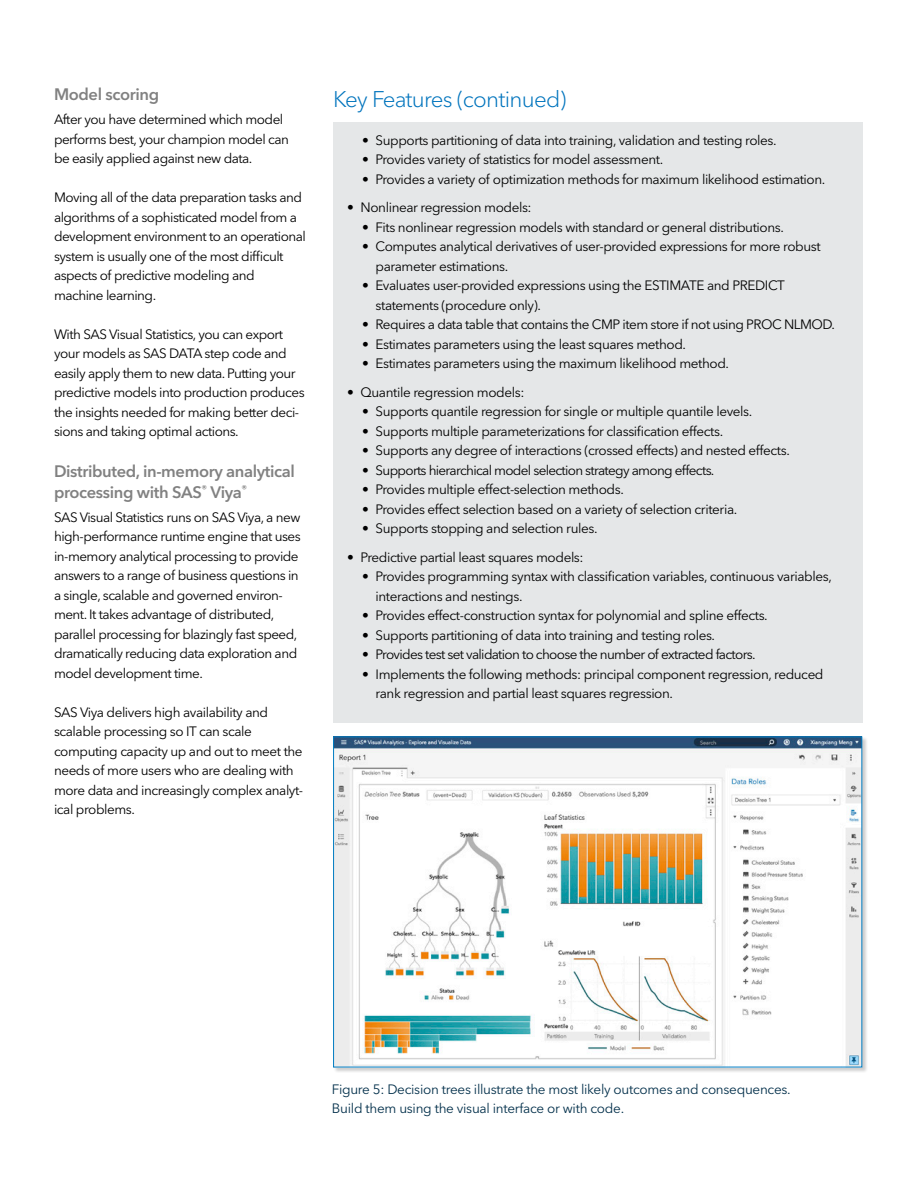
<style>
.page{position:relative;width:918px;height:1188px;background:#fff}
.page>*{position:absolute;margin:0;border:0;box-sizing:border-box;transform-origin:0 0}
.Subhead-1_Cobalt{font:300 22.5px "Avenir Next W1 G";letter-spacing:-.035em;color:#0074bd}
.Subhead-2_Slate{font:600 16.5px/21px "Avenir Next W1 G";letter-spacing:-.02em;color:#818181}
.Key_Feature_Bullet{font:13.5px/19.5px "Avenir Next W1 G";letter-spacing:-.03em;color:#000}
.Body{font:13.5px/19.5px "Avenir Next W1 G";letter-spacing:-.035em;color:#000}
.Key_Feature_Bullet-2{font:13.5px "Avenir Next W1 G";letter-spacing:-.05em;color:#000}
.Figure_Caption_-_col{font:13.5px/19.5px "Avenir Next W1 G";letter-spacing:-.02em;color:#03304b}
.Key_Feature_Bullets{font:13.5px "Avenir Next W1 G";letter-spacing:-.03em;color:#000}
</style>
<div class="page">
<div style="left:334px;top:123px;width:529px;height:600px;background:#e5e7e8"></div>
<div style="left:333px;top:736px;width:535px;height:337px;background:#000;opacity:.2"></div>
<img style="left:335px;top:738px;width:525px;height:327px">
<p class="Subhead-2_Slate" style="left:54px;top:84px;width:107px">Model scoring</p>
<p class="Body" style="left:54px;top:110px;width:237px">After you have determined which model performs best, your champion model can be easily applied against new data.</p>
<p class="Body" style="left:54px;top:188px;width:253px">Moving all of the data preparation tasks and algorithms of a sophisticated model from a development environment to an operational system is usually one of the most difficult aspects of predictive modeling and machine learning.</p>
<p class="Body" style="left:54px;top:324px;width:252px">With SAS Visual Statistics, you can export your models as SAS DATA step code and easily apply them to new data. Putting your predictive models into production produces the insights needed for making better deci&shy;sions and taking optimal actions.</p>
<p class="Subhead-2_Slate" style="left:54px;top:460px;width:243px">Distributed, in-memory analytical processing with SAS<sup>®</sup> Viya<sup>®</sup></p>
<p class="Body" style="left:54px;top:507px;width:248px">SAS Visual Statistics runs on SAS Viya, a new high-performance runtime engine that uses in-memory analytical processing to provide answers to a range of business questions in a single, scalable and governed environ&shy;ment. It takes advantage of distributed, parallel processing for blazingly fast speed, dramatically reducing data exploration and model development time.</p>
<p class="Body" style="left:54px;top:702px;width:251px">SAS Viya delivers high availability and scalable processing so IT can scale computing capacity up and out to meet the needs of more users who are dealing with more data and increasingly complex analyt&shy;ical problems.</p>
<p class="Subhead-1_Cobalt" style="left:333px;top:86px;width:235px">Key Features (continued)</p>
<p class="Key_Feature_Bullet" style="left:362px;top:130px;width:416px">• Supports partitioning of data into training, validation and testing roles.</p>
<p class="Key_Feature_Bullet" style="left:362px;top:150px;width:303px">• Provides variety of statistics for model assessment.</p>
<p class="Key_Feature_Bullet" style="left:362px;top:169px;width:465px">• Provides a variety of optimization methods for maximum likelihood estimation.</p>
<p class="Key_Feature_Bullets" style="left:347px;top:200px;width:186px">• Nonlinear regression models:</p>
<p class="Key_Feature_Bullet" style="left:362px;top:217px;width:423px">• Fits nonlinear regression models with standard or general distributions.</p>
<p class="Key_Feature_Bullet" style="left:376px;top:237px;width:447px;text-indent:-14px">• Computes analytical derivatives of user-provided expressions for more robust parameter estimations.</p>
<p class="Key_Feature_Bullet" style="left:376px;top:276px;width:411px;text-indent:-14px">• Evaluates user-provided expressions using the ESTIMATE and PREDICT statements (procedure only).</p>
<p class="Key_Feature_Bullet" style="left:362px;top:315px;width:475px">• Requires a data table that contains the CMP item store if not using PROC NLMOD.</p>
<p class="Key_Feature_Bullet" style="left:362px;top:334px;width:325px">• Estimates parameters using the least squares method.</p>
<p class="Key_Feature_Bullet" style="left:362px;top:354px;width:369px">• Estimates parameters using the maximum likelihood method.</p>
<p class="Key_Feature_Bullets" style="left:347px;top:384px;width:179px">• Quantile regression models:</p>
<p class="Key_Feature_Bullet" style="left:362px;top:402px;width:392px">• Supports quantile regression for single or multiple quantile levels.</p>
<p class="Key_Feature_Bullet" style="left:362px;top:421px;width:363px">• Supports multiple parameterizations for classification effects.</p>
<p class="Key_Feature_Bullet" style="left:362px;top:441px;width:429px">• Supports any degree of interactions (crossed effects) and nested effects.</p>
<p class="Key_Feature_Bullet-2" style="left:362px;top:462px;width:354px">• Supports hierarchical model selection strategy among effects.</p>
<p class="Key_Feature_Bullet" style="left:362px;top:480px;width:263px">• Provides multiple effect-selection methods.</p>
<p class="Key_Feature_Bullet" style="left:362px;top:499px;width:377px">• Provides effect selection based on a variety of selection criteria.</p>
<p class="Key_Feature_Bullet" style="left:362px;top:519px;width:237px">• Supports stopping and selection rules.</p>
<p class="Key_Feature_Bullets" style="left:347px;top:549px;width:238px">• Predictive partial least squares models:</p>
<p class="Key_Feature_Bullet" style="left:376px;top:567px;width:458px;text-indent:-14px">• Provides programming syntax with classification variables, continuous variables, interactions and nestings.</p>
<p class="Key_Feature_Bullet" style="left:362px;top:606px;width:407px">• Provides effect-construction syntax for polynomial and spline effects.</p>
<p class="Key_Feature_Bullet" style="left:362px;top:625px;width:355px">• Supports partitioning of data into training and testing roles.</p>
<p class="Key_Feature_Bullet-2" style="left:362px;top:647px;width:395px">• Provides test set validation to choose the number of extracted factors.</p>
<p class="Key_Feature_Bullet" style="left:376px;top:664px;width:450px;text-indent:-14px">• Implements the following methods: principal component regression, reduced rank regression and partial least squares regression.</p>
<p class="Figure_Caption_-_col" style="left:332px;top:1079px;width:460px">Figure 5: Decision trees illustrate the most likely outcomes and consequences.<br>Build them using the visual interface or with code.</p>
</div>
